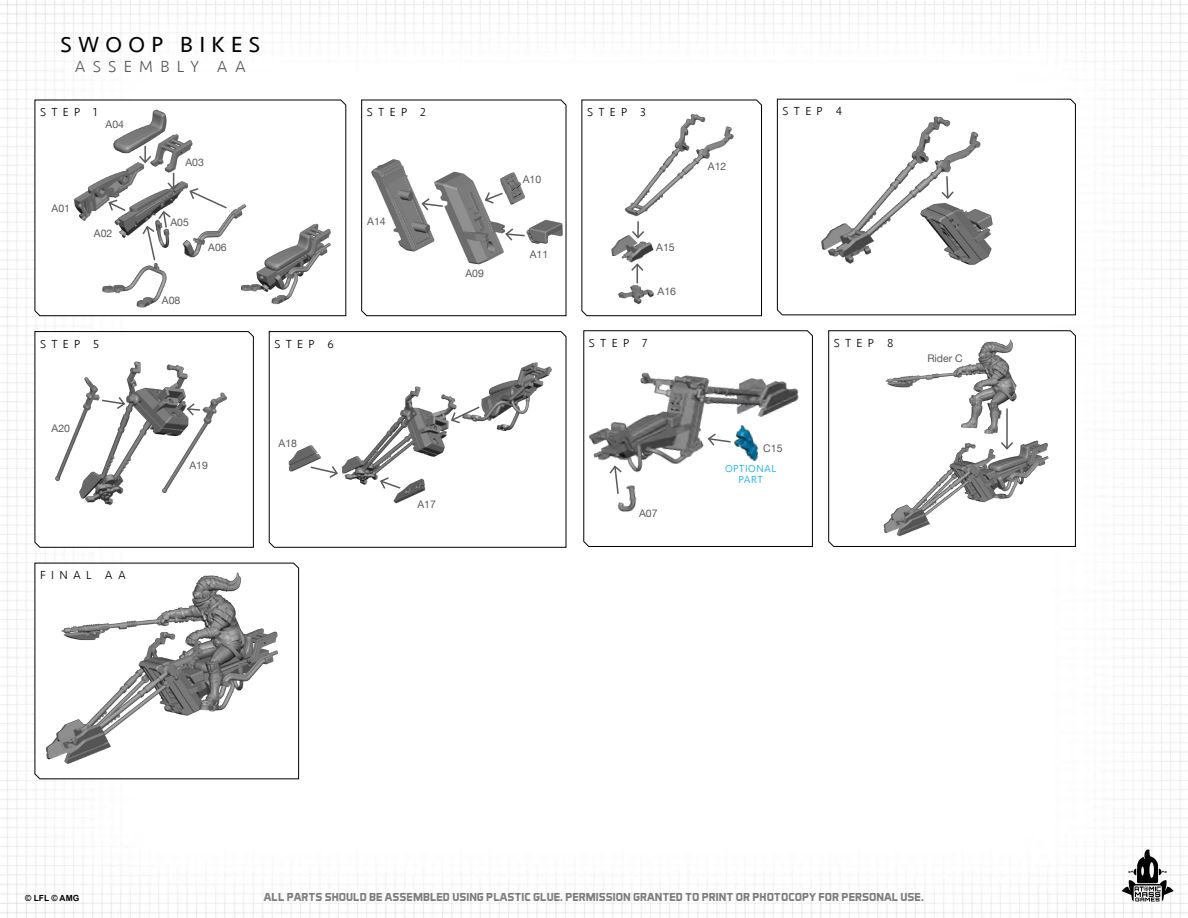
<style>
.page{position:relative;width:1188px;height:918px;background:#fff}
.page>*{position:absolute;margin:0;border:0;box-sizing:border-box;transform-origin:0 0}
.t1{font:22.5px "Seravek";letter-spacing:.28em;color:#000}
.t2{font:300 16.5px "Seravek";letter-spacing:.44em;color:#58595b}
.t3{font:700 12px "Aero Matics";color:#000}
.t4{font:300 12px "Seravek";letter-spacing:.44em;color:#000}
.t5{font:10.5px "Helvetica Neue";color:#58595b}
.t6{font:300 10.5px/10.5px "Seravek";letter-spacing:.05em;color:#00aeef;text-align:center}
.t7{font:700 8.4px "Arial";color:#000}
</style>
<div class="page">
<img style="left:0;top:0;width:1188px;height:918px">
<svg style="left:34px;top:562px;width:265px;height:218px"></svg>
<img style="left:815px;top:325px;width:268px;height:219px">
<img style="left:21px;top:566px;width:268px;height:204px">
<hr style="left:1006px;top:408px;width:2px;height:41px;background:#58595b">
<svg style="left:999px;top:440px;width:16px;height:11px"></svg>
<svg style="left:1122px;top:849px;width:52px;height:53px"></svg>
<svg style="left:34px;top:99px;width:313px;height:218px"></svg>
<svg style="left:361px;top:99px;width:206px;height:218px"></svg>
<svg style="left:34px;top:331px;width:220px;height:217px"></svg>
<svg style="left:268px;top:331px;width:299px;height:217px"></svg>
<img style="left:34px;top:105px;width:223px;height:207px">
<img style="left:224px;top:190px;width:134px;height:155px">
<img style="left:360px;top:134px;width:204px;height:148px">
<img style="left:762px;top:110px;width:15px;height:200px">
<img style="left:45px;top:357px;width:209px;height:150px">
<img style="left:269px;top:359px;width:283px;height:149px">
<svg style="left:107px;top:198px;width:20px;height:14px"></svg>
<svg style="left:420px;top:197px;width:24px;height:15px"></svg>
<svg style="left:484px;top:191px;width:20px;height:14px"></svg>
<svg style="left:504px;top:227px;width:22px;height:15px"></svg>
<svg style="left:581px;top:99px;width:181px;height:218px"></svg>
<svg style="left:100px;top:395px;width:26px;height:16px"></svg>
<svg style="left:309px;top:464px;width:30px;height:15px"></svg>
<svg style="left:379px;top:476px;width:23px;height:14px"></svg>
<svg style="left:186px;top:402px;width:16px;height:15px"></svg>
<svg style="left:450px;top:405px;width:31px;height:20px"></svg>
<svg style="left:166px;top:173px;width:15px;height:18px"></svg>
<svg style="left:188px;top:187px;width:40px;height:23px"></svg>
<svg style="left:141px;top:210px;width:31px;height:52px"></svg>
<svg style="left:137px;top:146px;width:16px;height:18px"></svg>
<svg style="left:777px;top:98px;width:299px;height:218px"></svg>
<svg style="left:583px;top:330px;width:230px;height:217px"></svg>
<img style="left:789px;top:114px;width:230px;height:195px">
<img style="left:569px;top:351px;width:244px;height:174px">
<svg style="left:940px;top:175px;width:15px;height:25px"></svg>
<svg style="left:608px;top:464px;width:15px;height:31px"></svg>
<svg style="left:707px;top:432px;width:25px;height:15px"></svg>
<h1 class="t1" style="left:61px;top:27px;width:201px">SWOOP BIKES</h1>
<h2 class="t2" style="left:75px;top:56px;width:173px">ASSEMBLY AA</h2>
<p class="t4" style="left:40px;top:105px;width:59px">STEP 1</p>
<p class="t4" style="left:367px;top:105px;width:60px">STEP 2</p>
<p class="t4" style="left:587px;top:105px;width:60px">STEP 3</p>
<p class="t5" style="left:106px;top:116px;width:20px">A04</p>
<p class="t5" style="left:52px;top:200px;width:20px">A01</p>
<p class="t5" style="left:94px;top:226px;width:20px">A02</p>
<p class="t5" style="left:185px;top:155px;width:20px">A03</p>
<p class="t5" style="left:170px;top:215px;width:20px">A05</p>
<p class="t5" style="left:162px;top:293px;width:20px">A08</p>
<p class="t5" style="left:208px;top:240px;width:20px">A06</p>
<p class="t4" style="left:40px;top:337px;width:61px">STEP 5</p>
<p class="t4" style="left:274px;top:337px;width:61px">STEP 6</p>
<p class="t5" style="left:52px;top:421px;width:20px">A20</p>
<p class="t4" style="left:40px;top:568px;width:87px">FINAL AA</p>
<p class="t5" style="left:189px;top:457px;width:20px">A19</p>
<p class="t5" style="left:279px;top:436px;width:20px">A18</p>
<p class="t5" style="left:367px;top:213px;width:20px">A14</p>
<p class="t5" style="left:465px;top:266px;width:20px">A09</p>
<p class="t5" style="left:417px;top:496px;width:20px">A17</p>
<p class="t5" style="left:523px;top:171px;width:20px">A10</p>
<p class="t5" style="left:530px;top:247px;width:20px">A11</p>
<p class="t5" style="left:656px;top:240px;width:20px">A15</p>
<p class="t5" style="left:658px;top:284px;width:20px">A16</p>
<p class="t4" style="left:589px;top:336px;width:60px">STEP 7</p>
<p class="t5" style="left:596px;top:429px;width:20px">A18</p>
<p class="t5" style="left:639px;top:505px;width:20px">A07</p>
<p class="t5" style="left:708px;top:159px;width:20px">A12</p>
<p class="t4" style="left:783px;top:104px;width:61px">STEP 4</p>
<p class="t4" style="left:834px;top:336px;width:61px">STEP 8</p>
<p class="t5" style="left:763px;top:441px;width:21px">C15</p>
<p class="t6" style="left:725px;top:464px;width:53px">OPTIONAL<br>PART</p>
<p class="t5" style="left:927px;top:351px;width:37px">Rider C</p>
<p class="t7" style="left:25px;top:892px;width:56px">© LFL © AMG</p>
<p class="t3" style="left:264px;top:890px;width:661px">ALL PARTS SHOULD BE ASSEMBLED USING PLASTIC GLUE. PERMISSION GRANTED TO PRINT OR PHOTOCOPY FOR PERSONAL USE.</p>
</div>
